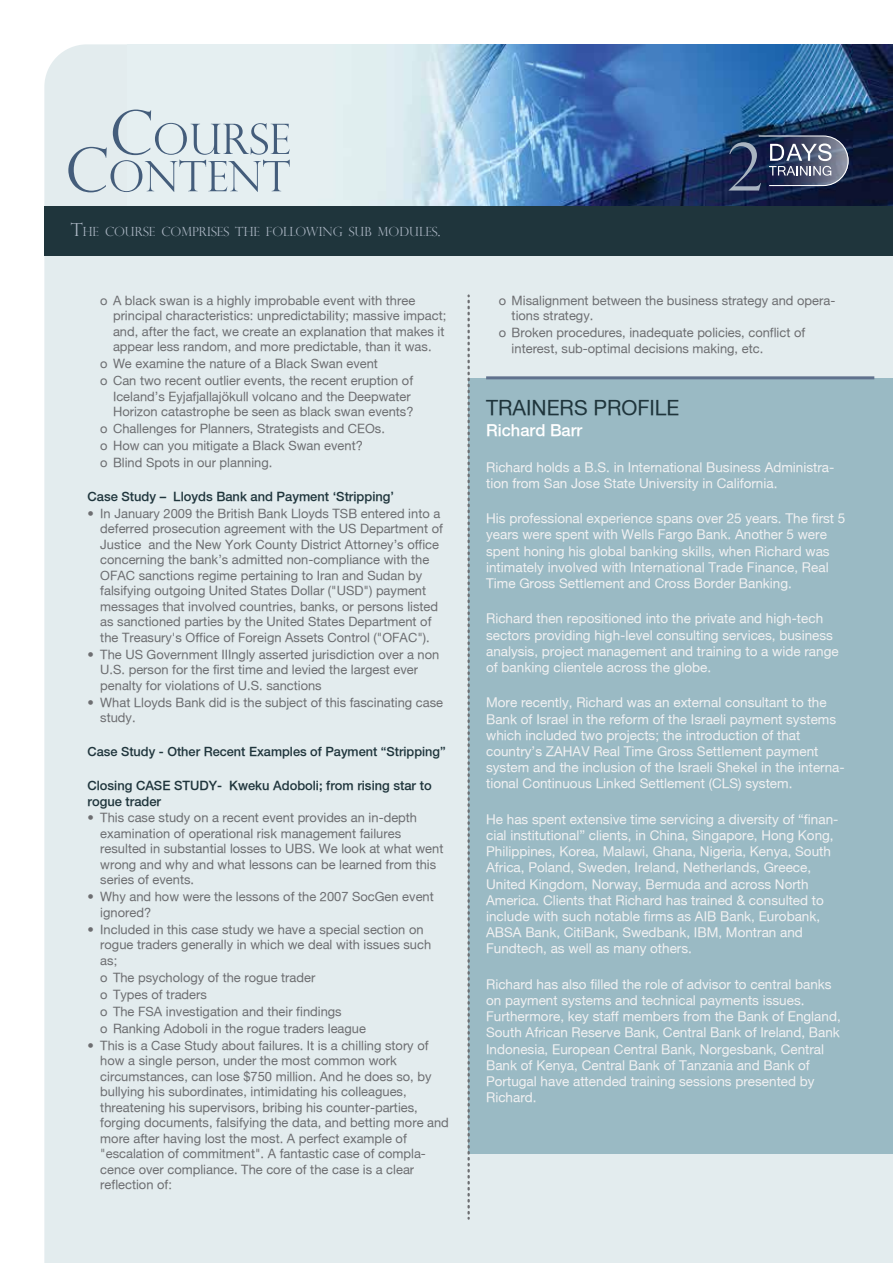
<style>
.page{position:relative;width:893px;height:1263px;background:#fff}
.page>*{position:absolute;margin:0;border:0;box-sizing:border-box;transform-origin:0 0}
.t1{font:21px "Helvetica Neue Roman";color:#1f353c}
.t2{font:500 16.5px "Helvetica Neue";color:#fff}
.t3{font:13.5px/16.2px "Helvetica Neue Roman";color:#f1f1f2}
.t4{font:12.9px/15.5px "Helvetica Neue Roman";color:#6d6e71}
.t5{font:500 12.9px/15.5px "Helvetica Neue";color:#1f353c}
.t6{font:500 12.75px "Helvetica Neue";color:#1f353c}
.t7{font:300 12.6px "Perpetua Titling";color:#a9b4c1}
.s1{font-size:18px}
</style>
<div class="page">
<div style="left:44px;top:44px;width:849px;height:1219px;background:#e3ecee"></div>
<img style="left:128px;top:45px;width:765px;height:161px">
<svg style="left:728px;top:135px;width:121px;height:56px"></svg>
<div style="left:44px;top:206px;width:849px;height:50px;background:#1f353c"></div>
<svg style="left:68px;top:110px;width:222px;height:82px"></svg>
<div style="left:469px;top:378px;width:424px;height:776px;background:#9abac4"></div>
<hr style="left:486px;top:376px;width:388px;height:3px;background:#60718d">
<svg style="left:467px;top:296px;width:3px;height:923px"></svg>
<p class="t7" style="left:71px;top:224px;width:371px"><span class="s1">T</span>HE COURSE COMPRISES THE FOLLOWING SUB MODULES<span class="s1">.</span></p>
<p class="t4" style="left:113px;top:292px;width:335px;text-indent:-13px">o A black swan is a highly improbable event with three principal characteristics: unpredictability; massive impact; and, after the fact, we create an explanation that makes it appear less random, and more predictable, than it was.</p>
<p class="t4" style="left:100px;top:355px;width:314px;line-height:17px">o We examine the nature of a Black Swan event<br>o Can two recent outlier events, the recent eruption of</p>
<p class="t4" style="left:113px;top:388px;width:302px">Iceland’s Eyjafjallajökull volcano and the Deepwater<br>Horizon catastrophe be seen as black swan events?</p>
<p class="t4" style="left:100px;top:420px;width:286px;line-height:17px">o Challenges for Planners, Strategists and CEOs. o How can you mitigate a Black Swan event?<br>o Blind Spots in our planning.</p>
<p class="t5" style="left:88px;top:489px;width:308px">Case Study – Lloyds Bank and Payment ‘Stripping’</p>
<p class="t4" style="left:100px;top:506px;width:344px;text-indent:-13px">• In January 2009 the British Bank Lloyds TSB entered into a deferred prosecution agreement with the US Department of Justice and the New York County District Attorney’s office concerning the bank’s admitted non-compliance with the OFAC sanctions regime pertaining to Iran and Sudan by falsifying outgoing United States Dollar ("USD") payment messages that involved countries, banks, or persons listed as sanctioned parties by the United States Department of the Treasury's Office of Foreign Assets Control ("OFAC").</p>
<p class="t4" style="left:100px;top:646px;width:341px;text-indent:-13px">• The US Government IIIngly asserted jurisdiction over a non<br>U.S. person for the first time and levied the largest ever penalty for violations of U.S. sanctions</p>
<p class="t4" style="left:100px;top:694px;width:344px;text-indent:-13px">• What Lloyds Bank did is the subject of this fascinating case study.</p>
<p class="t6" style="left:88px;top:744px;width:360px">Case Study - Other Recent Examples of Payment “Stripping”</p>
<p class="t5" style="left:88px;top:778px;width:346px">Closing CASE STUDY- Kweku Adoboli; from rising star to rogue trader</p>
<p class="t4" style="left:100px;top:810px;width:345px;text-indent:-13px">• This case study on a recent event provides an in-depth examination of operational risk management failures resulted in substantial losses to UBS. We look at what went wrong and why and what lessons can be learned from this series of events.</p>
<p class="t4" style="left:100px;top:889px;width:335px;text-indent:-13px">• Why and how were the lessons of the 2007 SocGen event ignored?</p>
<p class="t4" style="left:100px;top:921px;width:332px;text-indent:-13px">• Included in this case study we have a special section on rogue traders generally in which we deal with issues such as;</p>
<p class="t4" style="left:100px;top:969px;width:267px;line-height:17px">o The psychology of the rogue trader<br>o Types of traders<br>o The FSA investigation and their findings<br>o Ranking Adoboli in the rogue traders league</p>
<p class="t4" style="left:100px;top:1037px;width:350px;text-indent:-13px">• This is a Case Study about failures. It is a chilling story of how a single person, under the most common work circumstances, can lose $750 million. And he does so, by bullying his subordinates, intimidating his colleagues, threatening his supervisors, bribing his counter-parties, forging documents, falsifying the data, and betting more and more after having lost the most. A perfect example of "escalation of commitment". A fantastic case of compla&shy;cence over compliance. The core of the case is a clear reflection of:</p>
<p class="t4" style="left:512px;top:292px;width:325px;text-indent:-13px">o Misalignment between the business strategy and opera&shy;tions strategy.</p>
<p class="t4" style="left:512px;top:325px;width:295px;text-indent:-13px">o Broken procedures, inadequate policies, conflict of interest, sub-optimal decisions making, etc.</p>
<h1 class="t1" style="left:486px;top:395px;width:195px">TRAINERS PROFILE</h1>
<p class="t2" style="left:486px;top:420px;width:98px">Richard Barr</p>
<p class="t3" style="left:486px;top:458px;width:350px">Richard holds a B.S. in International Business Administra&shy;tion from San Jose State University in California.</p>
<p class="t3" style="left:486px;top:510px;width:361px">His professional experience spans over 25 years. The first 5 years were spent with Wells Fargo Bank. Another 5 were spent honing his global banking skills, when Richard was intimately involved with International Trade Finance, Real Time Gross Settlement and Cross Border Banking.</p>
<p class="t3" style="left:486px;top:610px;width:354px">Richard then repositioned into the private and high-tech sectors providing high-level consulting services, business analysis, project management and training to a wide range of banking clientele across the globe.</p>
<p class="t3" style="left:486px;top:694px;width:360px">More recently, Richard was an external consultant to the Bank of Israel in the reform of the Israeli payment systems which included two projects; the introduction of that country’s ZAHAV Real Time Gross Settlement payment system and the inclusion of the Israeli Shekel in the interna&shy;tional Continuous Linked Settlement (CLS) system.</p>
<p class="t3" style="left:486px;top:811px;width:354px">He has spent extensive time servicing a diversity of “finan&shy;cial institutional” clients, in China, Singapore, Hong Kong, Philippines, Korea, Malawi, Ghana, Nigeria, Kenya, South Africa, Poland, Sweden, Ireland, Netherlands, Greece, United Kingdom, Norway, Bermuda and across North America. Clients that Richard has trained &amp; consulted to include with such notable firms as AIB Bank, Eurobank, ABSA Bank, CitiBank, Swedbank, IBM, Montran and Fundtech, as well as many others.</p>
<p class="t3" style="left:486px;top:976px;width:356px">Richard has also filled the role of advisor to central banks on payment systems and technical payments issues.<br>Furthermore, key staff members from the Bank of England, South African Reserve Bank, Central Bank of Ireland, Bank Indonesia, European Central Bank, Norgesbank, Central Bank of Kenya, Central Bank of Tanzania and Bank of Portugal have attended training sessions presented by Richard.</p>
</div>
